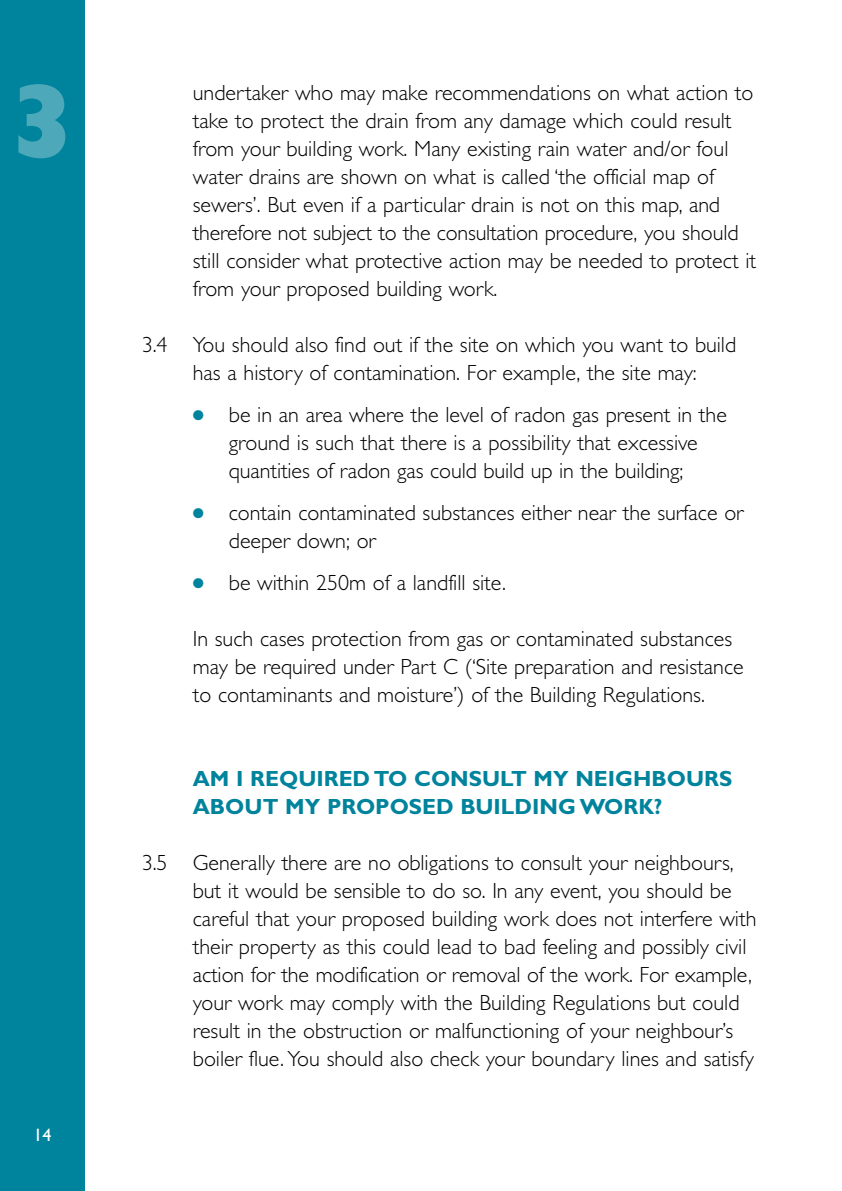
<style>
.page{position:relative;width:842px;height:1191px;background:#fff}
.page>*{position:absolute;margin:0;border:0;box-sizing:border-box;transform-origin:0 0}
.t1{font:800 106px "Gill Sans";color:#4da9ba}
.t2{font:300 22px/28px "Gill Sans";color:#000}
.t3{font:700 22px/28px "Gill Sans";color:#00839c}
.t4{font:18px "Gill Sans";color:#fff}
.s1{color:#00839c}
</style>
<div class="page">
<div style="left:0;top:0;width:85px;height:1191px;background:#00839c"></div>
<h1 class="t1" style="left:7px;top:81px;width:73px">3</h1>
<p class="t2" style="left:193px;top:81px;width:565px">undertaker who may make recommendations on what action to take to protect the drain from any damage which could result from your building work. Many existing rain water and/or foul water drains are shown on what is called ‘the official map of sewers’. But even if a particular drain is not on this map, and therefore not subject to the consultation procedure, you should still consider what protective action may be needed to protect it from your proposed building work.</p>
<p class="t2" style="left:142px;top:333px;width:596px;text-align:center">3.4 You should also find out if the site on which you want to build has a history of contamination. For example, the site may:</p>
<p class="t2" style="left:193px;top:403px;width:536px;text-align:center"><span class="s1">●</span> be in an area where the level of radon gas present in the ground is such that there is a possibility that excessive quantities of radon gas could build up in the building;</p>
<p class="t2" style="left:229px;top:501px;width:516px;text-indent:-36px"><span class="s1">●</span> contain contaminated substances either near the surface or deeper down; or</p>
<p class="t2" style="left:193px;top:571px;width:315px"><span class="s1">●</span> be within 250m of a landfill site.</p>
<p class="t2" style="left:193px;top:627px;width:552px">In such cases protection from gas or contaminated substances may be required under Part C (‘Site preparation and resistance to contaminants and moisture’) of the Building Regulations.</p>
<p class="t3" style="left:193px;top:767px;width:541px">AM I REQUIRED TO CONSULT MY NEIGHBOURS<br>ABOUT MY PROPOSED BUILDING WORK?</p>
<p class="t4" style="left:34px;top:1128px;width:19px">14</p>
<p class="t2" style="left:193px;top:851px;width:565px;text-indent:-51px">3.5 Generally there are no obligations to consult your neighbours, but it would be sensible to do so. In any event, you should be careful that your proposed building work does not interfere with their property as this could lead to bad feeling and possibly civil action for the modification or removal of the work. For example, your work may comply with the Building Regulations but could result in the obstruction or malfunctioning of your neighbour’s boiler flue. You should also check your boundary lines and satisfy</p>
</div>
